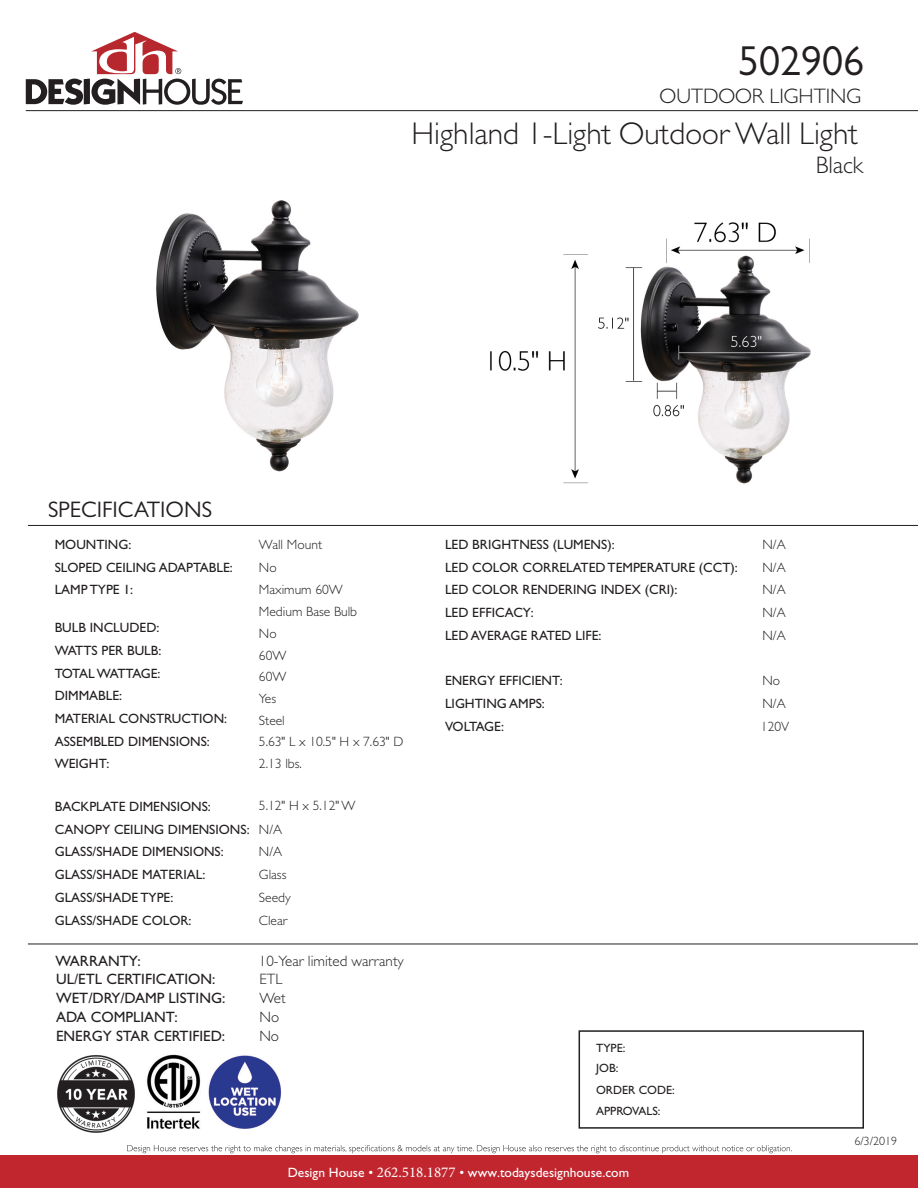
<style>
.page{position:relative;width:918px;height:1188px;background:#fff}
.page>*{position:absolute;margin:0;border:0;box-sizing:border-box;transform-origin:0 0}
.t1{font:42px "Gill Sans";color:#231f20}
.t2{font:300 31.5px "Gill Sans";color:#231f20}
.t3{font:300 24px "Gill Sans";color:#231f20}
.t4{font:22.5px "Gill Sans";color:#231f20}
.t5{font:300 21px "Gill Sans";color:#231f20}
.t6{font:15px/18.9px "Gill Sans Std";color:#231f20}
.t7{font:300 15px/18.9px "Gill Sans Std";color:#231f20}
.t8{font:13.5px/22.6px "Gill Sans Std";color:#231f20}
.t9{font:300 13.5px/21.9px "Gill Sans Std";color:#231f20}
.t10{font:13.5px "Gill Sans Std";color:#fff}
.t11{font:13.5px "Gill Sans Std";letter-spacing:-.04em;color:#231f20}
.t12{font:12px/19.5px "Gill Sans Std";color:#231f20}
.t13{font:300 12px "Gill Sans";color:#231f20}
.s1{font-weight:300}
.s2{font-family:"Minion Pro";font-size:15px}
</style>
<div class="page">
<div style="left:0;top:1156px;width:918px;height:32px;background:#c1262f"></div>
<svg style="left:26px;top:32px;width:217px;height:73px"></svg>
<svg style="left:127px;top:1145px;width:665px;height:8px"></svg>
<div style="left:579px;top:1030px;width:285px;height:99px;border:2px solid #231f20"></div>
<hr style="left:26px;top:110px;width:892px;height:1px;background:#231f20">
<hr style="left:28px;top:525px;width:890px;height:1px;background:#231f20">
<img style="left:57px;top:1055px;width:78px;height:78px">
<img style="left:147px;top:1055px;width:54px;height:74px">
<img style="left:208px;top:1055px;width:73px;height:74px">
<img style="left:156px;top:200px;width:203px;height:272px">
<img style="left:490px;top:222px;width:321px;height:262px">
<hr style="left:28px;top:944px;width:890px;height:1px;background:#231f20">
<h1 class="t1" style="left:738px;top:37px;width:127px">502906</h1>
<h3 class="t5" style="left:660px;top:83px;width:203px">OUTDOOR LIGHTING</h3>
<h2 class="t2" style="left:412px;top:114px;width:448px">Highland 1-Light OutdoorWall Light</h2>
<h3 class="t3" style="left:816px;top:151px;width:49px">Black</h3>
<h3 class="t4" style="left:48px;top:497px;width:166px">SPECIFICATIONS</h3>
<p class="t8" style="left:55px;top:533px;width:78px">MOUNTING:</p>
<p class="t9" style="left:259px;top:534px;width:146px">Wall Mount<br>No<br>Maximum 60W<br>Medium Base Bulb<br>No<br>60W<br>60W<br>Yes<br>Steel<br>5.63" L x 10.5" H x 7.63" D</p>
<p class="t9" style="left:259px;top:753px;width:44px">2.13 lbs.</p>
<p class="t8" style="left:55px;top:794px;width:302px;line-height:23.2px;text-indent:204px"><span class="s1">5.12" H x 5.12" W<br></span>CANOPY CEILING DIMENSIONS: <span class="s1">N/A<br></span>GLASS/SHADE DIMENSIONS:</p>
<p class="t8" style="left:55px;top:556px;width:180px">SLOPED CEILING ADAPTABLE:<br>LAMP TYPE 1:</p>
<p class="t8" style="left:55px;top:616px;width:174px">BULB INCLUDED:<br>WATTS PER BULB:<br>TOTAL WATTAGE:<br>DIMMABLE:<br>MATERIAL CONSTRUCTION:<br>ASSEMBLED DIMENSIONS:<br>WEIGHT:</p>
<p class="t8" style="left:55px;top:795px;width:158px">BACKPLATE DIMENSIONS:</p>
<p class="t9" style="left:259px;top:841px;width:25px">N/A</p>
<p class="t8" style="left:55px;top:863px;width:152px">GLASS/SHADE MATERIAL:</p>
<p class="t9" style="left:259px;top:864px;width:29px">Glass</p>
<p class="t8" style="left:55px;top:886px;width:120px">GLASS/SHADE TYPE:</p>
<p class="t9" style="left:259px;top:886px;width:33px">Seedy</p>
<p class="t8" style="left:55px;top:909px;width:138px">GLASS/SHADE COLOR:</p>
<p class="t9" style="left:259px;top:909px;width:30px">Clear</p>
<p class="t6" style="left:56px;top:951px;width:171px">WARRANTY:<br>UL/ETL CERTIFICATION:<br>WET/DRY/DAMP LISTING:<br>ADA COMPLIANT:</p>
<p class="t7" style="left:259px;top:951px;width:146px">10-Year limited warranty<br>ETL<br>Wet<br>No</p>
<p class="t6" style="left:56px;top:1027px;width:171px">ENERGY STAR CERTIFIED:</p>
<p class="t7" style="left:259px;top:1027px;width:21px">No</p>
<p class="t8" style="left:445px;top:533px;width:171px">LED BRIGHTNESS (LUMENS):</p>
<p class="t9" style="left:762px;top:534px;width:25px">N/A</p>
<p class="t8" style="left:445px;top:556px;width:294px">LED COLOR CORRELATED TEMPERATURE (CCT):</p>
<p class="t9" style="left:762px;top:556px;width:25px">N/A</p>
<p class="t8" style="left:445px;top:579px;width:234px">LED COLOR RENDERING INDEX (CRI):</p>
<p class="t9" style="left:762px;top:579px;width:25px">N/A</p>
<p class="t8" style="left:445px;top:601px;width:90px">LED EFFICACY:</p>
<p class="t9" style="left:762px;top:602px;width:25px">N/A</p>
<p class="t8" style="left:445px;top:624px;width:158px">LED AVERAGE RATED LIFE:</p>
<p class="t9" style="left:762px;top:625px;width:25px">N/A</p>
<p class="t8" style="left:445px;top:670px;width:119px">ENERGY EFFICIENT:</p>
<p class="t9" style="left:762px;top:670px;width:19px">No</p>
<p class="t8" style="left:445px;top:692px;width:101px">LIGHTING AMPS:</p>
<p class="t9" style="left:762px;top:693px;width:25px">N/A</p>
<p class="t11" style="left:445px;top:718px;width:61px">VOLTAGE:</p>
<p class="t9" style="left:761px;top:715px;width:30px">120V</p>
<p class="t12" style="left:596px;top:1038px;width:31px">TYPE:<br>JOB:</p>
<p class="t12" style="left:596px;top:1080px;width:80px;line-height:21px">ORDER CODE:<br>APPROVALS:</p>
<p class="t10" style="left:288px;top:1164px;width:343px">Design House • <span class="s2">262.518.1877</span> • www.todaysdesignhouse.com</p>
<p class="t13" style="left:855px;top:1134px;width:44px">6/3/2019</p>
</div>
